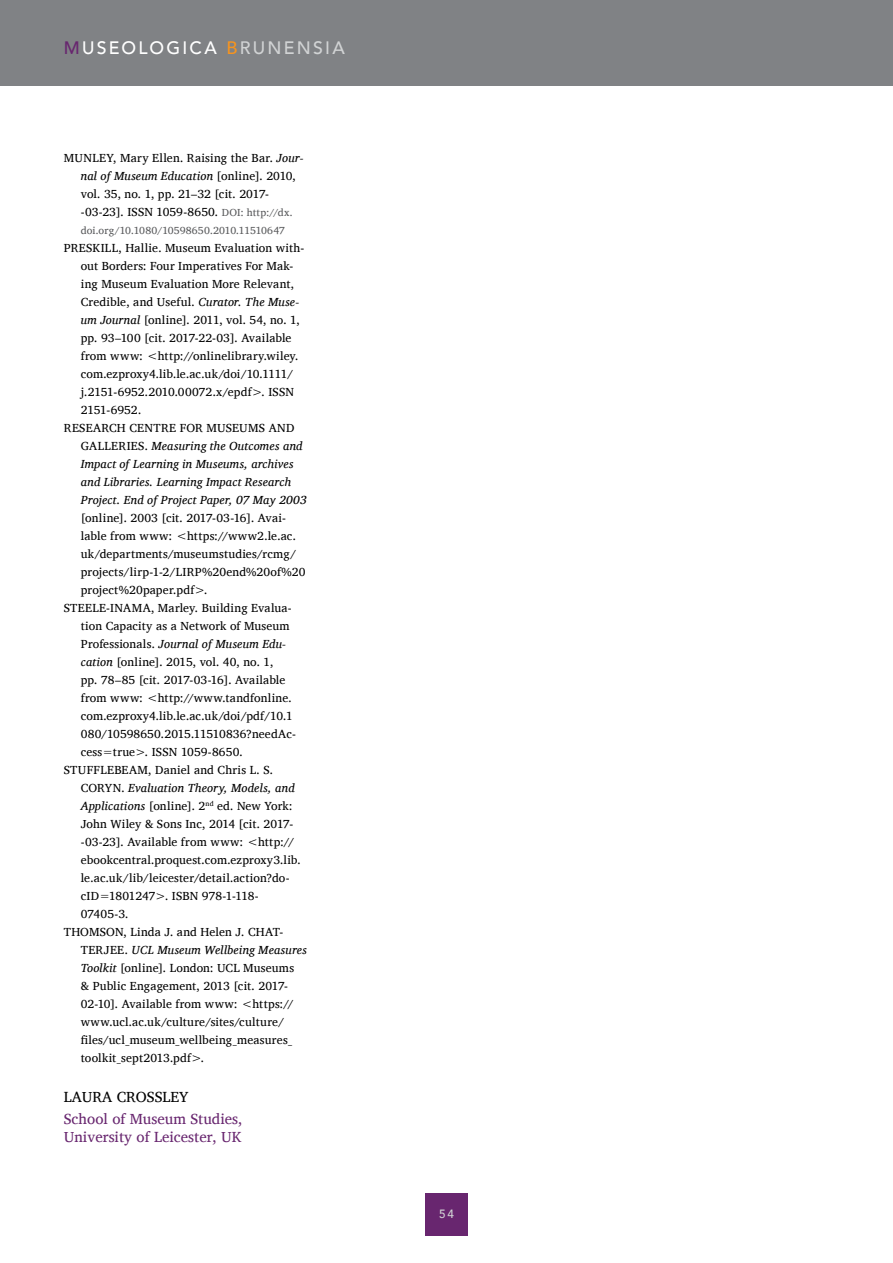
<style>
.page{position:relative;width:893px;height:1263px;background:#fff}
.page>*{position:absolute;margin:0;border:0;box-sizing:border-box;transform-origin:0 0}
.t1{font:500 18px "Avenir";letter-spacing:.125em;color:#fff}
.t2{font:15px/18px "Charis SIL";color:#68266f}
.t3{font:15px "Charis SIL";color:#000}
.t4{font:12px/18px "Charis SIL";letter-spacing:.01em;color:#000}
.t5{font:italic 12px "Charis SIL";letter-spacing:.02em;color:#000}
.t6{font:12px "Charis SIL";letter-spacing:-.01em;color:#000}
.t7{font:500 12px "Avenir";color:#d1d3d4}
.t8{font:10.5px "Charis SIL";letter-spacing:.005em;color:#58595b}
.s1{color:#68266f}
.s2{color:#f7941e}
.s3{color:#d1d3d4}
.s4{font-style:italic}
.s5{font-size:10.5px;color:#58595b}
.s6{font-style:normal}
</style>
<div class="page">
<div style="left:0;top:0;width:893px;height:85px;background:#808285"></div>
<div style="left:425px;top:1193px;width:43px;height:42px;background:#68266f"></div>
<h1 class="t1" style="left:64px;top:32px;width:282px"><span class="s1">M</span>USEOLOGICA <span class="s2">B</span><span class="s3">RUNENSIA</span></h1>
<p class="t4" style="left:81px;top:149px;width:224px;text-indent:-17px">MUNLEY, Mary Ellen. Raising the Bar. <span class="s4">Jour&shy;nal of Museum Education</span> [online]. 2010, vol. 35, no. 1, pp. 21–32 [cit. 2017- -03-23]. ISSN 1059-8650. <span class="s5">DOI: http://dx.</span></p>
<p class="t8" style="left:81px;top:224px;width:206px">doi.org/10.1080/10598650.2010.11510647</p>
<p class="t4" style="left:64px;top:239px;width:242px">PRESKILL, Hallie. Museum Evaluation with-</p>
<p class="t4" style="left:81px;top:257px;width:214px">out Borders: Four Imperatives For Mak-</p>
<p class="t4" style="left:81px;top:275px;width:215px">ing Museum Evaluation More Relevant,</p>
<p class="t4" style="left:81px;top:293px;width:220px">Credible, and Useful. <span class="s4">Curator. The Muse-</span></p>
<p class="t4" style="left:81px;top:311px;width:221px"><span class="s4">um Journal</span> [online]. 2011, vol. 54, no. 1,</p>
<p class="t4" style="left:81px;top:329px;width:212px">pp. 93–100 [cit. 2017-22-03]. Available</p>
<p class="t4" style="left:81px;top:347px;width:219px">from www: &lt;http://onlinelibrary.wiley.</p>
<p class="t4" style="left:81px;top:365px;width:214px">com.ezproxy4.lib.le.ac.uk/doi/10.1111/</p>
<p class="t4" style="left:81px;top:383px;width:215px">j.2151-6952.2010.00072.x/epdf&gt;. ISSN</p>
<p class="t6" style="left:81px;top:403px;width:62px">2151-6952.</p>
<p class="t4" style="left:64px;top:419px;width:232px">RESEARCH CENTRE FOR MUSEUMS AND</p>
<p class="t5" style="left:81px;top:439px;width:223px"><span class="s6">GALLERIES.</span> Measuring the Outcomes and</p>
<p class="t5" style="left:81px;top:457px;width:214px">Impact of Learning in Museums, archives</p>
<p class="t5" style="left:81px;top:475px;width:212px">and Libraries. Learning Impact Research</p>
<p class="t5" style="left:81px;top:493px;width:227px">Project. End of Project Paper, 07 May 2003</p>
<p class="t4" style="left:81px;top:509px;width:205px">[online]. 2003 [cit. 2017-03-16]. Avai-</p>
<p class="t4" style="left:81px;top:527px;width:217px">lable from www: &lt;https://www2.le.ac.</p>
<p class="t4" style="left:81px;top:545px;width:217px">uk/departments/museumstudies/rcmg/</p>
<p class="t4" style="left:81px;top:563px;width:226px">projects/lirp-1-2/LIRP%20end%20of%20</p>
<p class="t4" style="left:81px;top:581px;width:128px">project%20paper.pdf&gt;.</p>
<p class="t4" style="left:64px;top:599px;width:229px">STEELE-INAMA, Marley. Building Evalua-</p>
<p class="t4" style="left:81px;top:617px;width:211px">tion Capacity as a Network of Museum</p>
<p class="t5" style="left:81px;top:637px;width:206px"><span class="s6">Professionals.</span> Journal of Museum Edu-</p>
<p class="t4" style="left:81px;top:653px;width:194px"><span class="s4">cation</span> [online]. 2015, vol. 40, no. 1,</p>
<p class="t4" style="left:81px;top:671px;width:206px">pp. 78–85 [cit. 2017-03-16]. Available</p>
<p class="t4" style="left:81px;top:689px;width:213px">from www: &lt;http://www.tandfonline.</p>
<p class="t4" style="left:81px;top:707px;width:213px">com.ezproxy4.lib.le.ac.uk/doi/pdf/10.1</p>
<p class="t4" style="left:81px;top:725px;width:217px">080/10598650.2015.11510836?needAc-</p>
<p class="t4" style="left:81px;top:743px;width:163px">cess=true&gt;. ISSN 1059-8650.</p>
<p class="t4" style="left:64px;top:761px;width:211px">STUFFLEBEAM, Daniel and Chris L. S.</p>
<p class="t5" style="left:81px;top:781px;width:215px"><span class="s6">CORYN.</span> Evaluation Theory, Models, and</p>
<p class="t4" style="left:81px;top:797px;width:213px"><span class="s4">Applications</span> [online]. 2<sup>nd</sup> ed. New York:</p>
<p class="t4" style="left:81px;top:815px;width:214px">John Wiley &amp; Sons Inc, 2014 [cit. 2017-</p>
<p class="t4" style="left:81px;top:833px;width:215px">-03-23]. Available from www: &lt;http://</p>
<p class="t4" style="left:81px;top:851px;width:222px">ebookcentral.proquest.com.ezproxy3.lib.</p>
<p class="t4" style="left:81px;top:869px;width:210px">le.ac.uk/lib/leicester/detail.action?do-</p>
<p class="t4" style="left:81px;top:887px;width:179px">cID=1801247&gt;. ISBN 978-1-118-</p>
<p class="t4" style="left:81px;top:905px;width:49px">07405-3.</p>
<p class="t4" style="left:64px;top:923px;width:221px">THOMSON, Linda J. and Helen J. CHAT-</p>
<p class="t5" style="left:81px;top:943px;width:228px"><span class="s6">TERJEE.</span> UCL Museum Wellbeing Measures</p>
<p class="t4" style="left:81px;top:959px;width:215px"><span class="s4">Toolkit</span> [online]. London: UCL Museums</p>
<p class="t4" style="left:81px;top:977px;width:209px">&amp; Public Engagement, 2013 [cit. 2017-</p>
<p class="t4" style="left:81px;top:995px;width:214px">02-10]. Available from www: &lt;https://</p>
<p class="t4" style="left:81px;top:1013px;width:205px">www.ucl.ac.uk/culture/sites/culture/</p>
<p class="t4" style="left:81px;top:1031px;width:213px">files/ucl_museum_wellbeing_measures_</p>
<p class="t4" style="left:81px;top:1049px;width:125px">toolkit_sept2013.pdf&gt;.</p>
<p class="t3" style="left:64px;top:1088px;width:126px">LAURA CROSSLEY</p>
<p class="t2" style="left:64px;top:1110px;width:180px">School of Museum Studies,<br>University of Leicester, UK</p>
<p class="t7" style="left:439px;top:1203px;width:16px">54</p>
</div>
